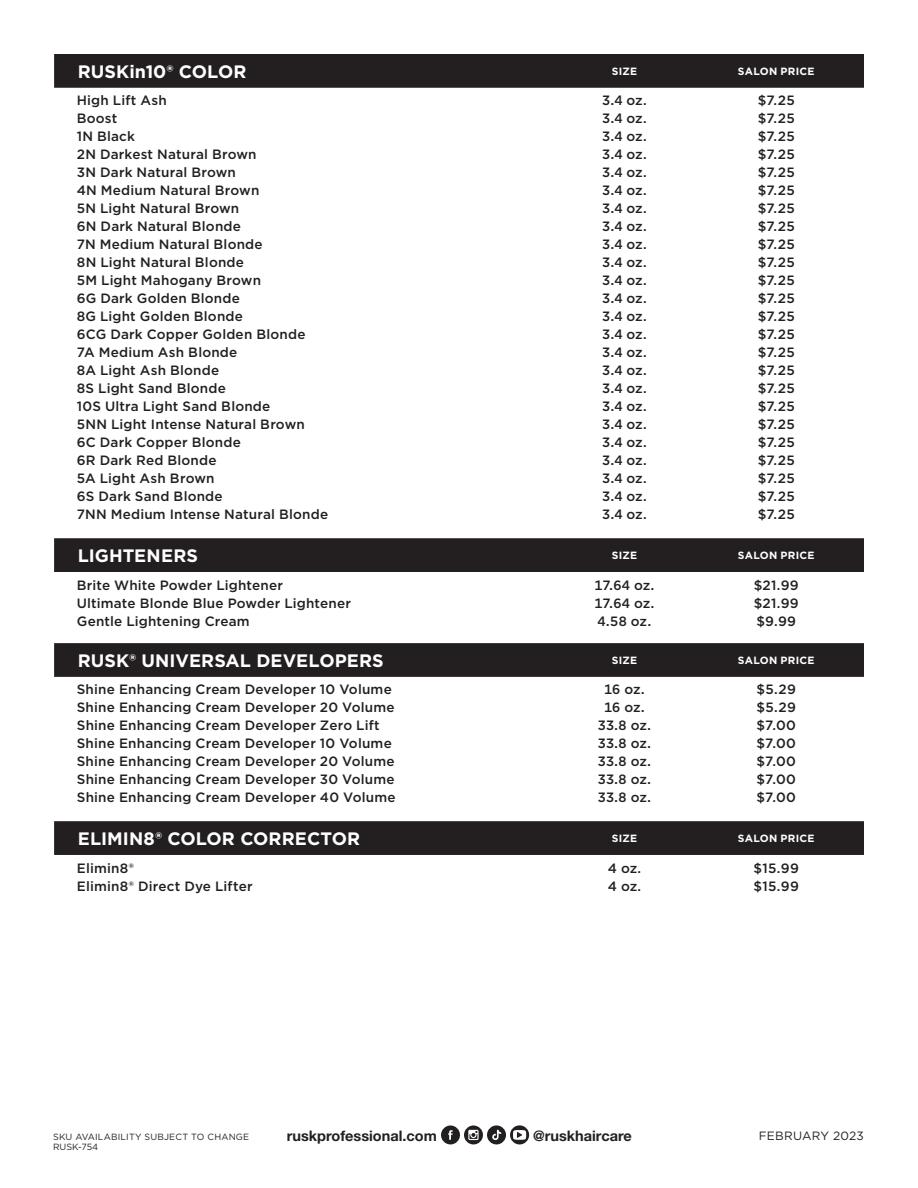
<style>
.page{position:relative;width:918px;height:1188px;background:#fff}
.page>*{position:absolute;margin:0;border:0;box-sizing:border-box;transform-origin:0 0}
.t1{font:700 18px "Gotham";letter-spacing:.005em;color:#fff}
.t2{font:700 14.55px "Helvetica Neue LT Std";color:#231f20}
.t3{font:500 13.5px/18px "Gotham";letter-spacing:.015em;color:#231f20}
.t4{font:500 13.5px/18px "Gotham";letter-spacing:-.005em;color:#231f20;text-align:center}
.t5{font:12px "Gotham";letter-spacing:.02em;color:#231f20}
.t6{font:700 10.5px "Gotham";letter-spacing:.025em;color:#fff}
.t7{font:9px "Gotham";letter-spacing:.02em;color:#231f20}
</style>
<div class="page">
<div style="left:54px;top:821px;width:810px;height:34px;background:#231f20"></div>
<div style="left:54px;top:54px;width:810px;height:34px;background:#231f20"></div>
<div style="left:54px;top:538px;width:810px;height:34px;background:#231f20"></div>
<div style="left:54px;top:643px;width:810px;height:34px;background:#231f20"></div>
<svg style="left:441px;top:1125px;width:65px;height:19px"></svg>
<svg style="left:510px;top:1125px;width:19px;height:19px"></svg>
<div style="left:513px;top:1130px;width:13px;height:10px;background:#fff;border-radius:50%"></div>
<svg style="left:517px;top:1132px;width:5px;height:6px"></svg>
<h1 class="t1" style="left:78px;top:60px;width:170px">RUSKin10® COLOR</h1>
<p class="t6" style="left:612px;top:64px;width:27px">SIZE</p>
<p class="t6" style="left:738px;top:64px;width:78px">SALON PRICE</p>
<p class="t3" style="left:77px;top:91px;width:253px">High Lift Ash<br>Boost<br>1N Black<br>2N Darkest Natural Brown<br>3N Dark Natural Brown<br>4N Medium Natural Brown<br>5N Light Natural Brown<br>6N Dark Natural Blonde<br>7N Medium Natural Blonde<br>8N Light Natural Blonde<br>5M Light Mahogany Brown<br>6G Dark Golden Blonde<br>8G Light Golden Blonde<br>6CG Dark Copper Golden Blonde<br>7A Medium Ash Blonde<br>8A Light Ash Blonde<br>8S Light Sand Blonde<br>10S Ultra Light Sand Blonde<br>5NN Light Intense Natural Brown<br>6C Dark Copper Blonde<br>6R Dark Red Blonde<br>5A Light Ash Brown<br>6S Dark Sand Blonde<br>7NN Medium Intense Natural Blonde</p>
<p class="t3" style="left:602px;top:91px;width:46px;text-align:justify">3.4 oz.<br>3.4 oz.<br>3.4 oz.<br>3.4 oz.<br>3.4 oz.<br>3.4 oz.<br>3.4 oz.<br>3.4 oz.<br>3.4 oz.<br>3.4 oz.<br>3.4 oz.<br>3.4 oz.<br>3.4 oz.<br>3.4 oz.<br>3.4 oz.<br>3.4 oz.<br>3.4 oz.<br>3.4 oz.<br>3.4 oz.<br>3.4 oz.<br>3.4 oz.<br>3.4 oz.<br>3.4 oz.<br>3.4 oz.</p>
<p class="t3" style="left:758px;top:91px;width:39px;text-align:justify">$7.25 $7.25 $7.25 $7.25 $7.25 $7.25 $7.25 $7.25 $7.25 $7.25 $7.25 $7.25 $7.25 $7.25 $7.25 $7.25 $7.25 $7.25 $7.25 $7.25 $7.25 $7.25 $7.25 $7.25</p>
<h1 class="t1" style="left:78px;top:544px;width:122px">LIGHTENERS</h1>
<p class="t6" style="left:612px;top:549px;width:27px">SIZE</p>
<p class="t6" style="left:738px;top:549px;width:78px">SALON PRICE</p>
<p class="t3" style="left:77px;top:576px;width:276px">Brite White Powder Lightener<br>Ultimate Blonde Blue Powder Lightener<br>Gentle Lightening Cream</p>
<p class="t3" style="left:594px;top:576px;width:62px;text-align:justify">17.64 oz.<br>17.64 oz.<br>4.58 oz.</p>
<p class="t3" style="left:754px;top:576px;width:47px;text-align:justify">$21.99 $21.99 $9.99</p>
<h1 class="t1" style="left:78px;top:649px;width:308px">RUSK® UNIVERSAL DEVELOPERS</h1>
<p class="t6" style="left:612px;top:654px;width:27px">SIZE</p>
<p class="t6" style="left:738px;top:654px;width:78px">SALON PRICE</p>
<p class="t3" style="left:77px;top:680px;width:320px">Shine Enhancing Cream Developer 10 Volume Shine Enhancing Cream Developer 20 Volume Shine Enhancing Cream Developer Zero Lift Shine Enhancing Cream Developer 10 Volume Shine Enhancing Cream Developer 20 Volume Shine Enhancing Cream Developer 30 Volume Shine Enhancing Cream Developer 40 Volume</p>
<p class="t4" style="left:598px;top:680px;width:55px">16 oz.<br>16 oz.<br>33.8 oz.<br>33.8 oz.<br>33.8 oz.<br>33.8 oz.<br>33.8 oz.</p>
<p class="t3" style="left:757px;top:680px;width:41px;text-align:justify">$5.29 $5.29 $7.00 $7.00 $7.00 $7.00 $7.00</p>
<h1 class="t1" style="left:78px;top:827px;width:284px">ELIMIN8® COLOR CORRECTOR</h1>
<p class="t6" style="left:612px;top:832px;width:27px">SIZE</p>
<p class="t6" style="left:738px;top:832px;width:78px">SALON PRICE</p>
<p class="t3" style="left:77px;top:859px;width:177px">Elimin8®<br>Elimin8® Direct Dye Lifter</p>
<p class="t3" style="left:608px;top:859px;width:35px">4 oz.<br>4 oz.</p>
<p class="t3" style="left:754px;top:859px;width:47px">$15.99 $15.99</p>
<p class="t2" style="left:287px;top:1126px;width:152px">ruskprofessional.com</p>
<p class="t2" style="left:533px;top:1126px;width:100px">@ruskhaircare</p>
<p class="t7" style="left:53px;top:1131px;width:198px">SKU AVAILABILITY SUBJECT TO CHANGE</p>
<p class="t5" style="left:759px;top:1128px;width:107px">FEBRUARY 2023</p>
<p class="t7" style="left:53px;top:1141px;width:47px">RUSK-754</p>
</div>
